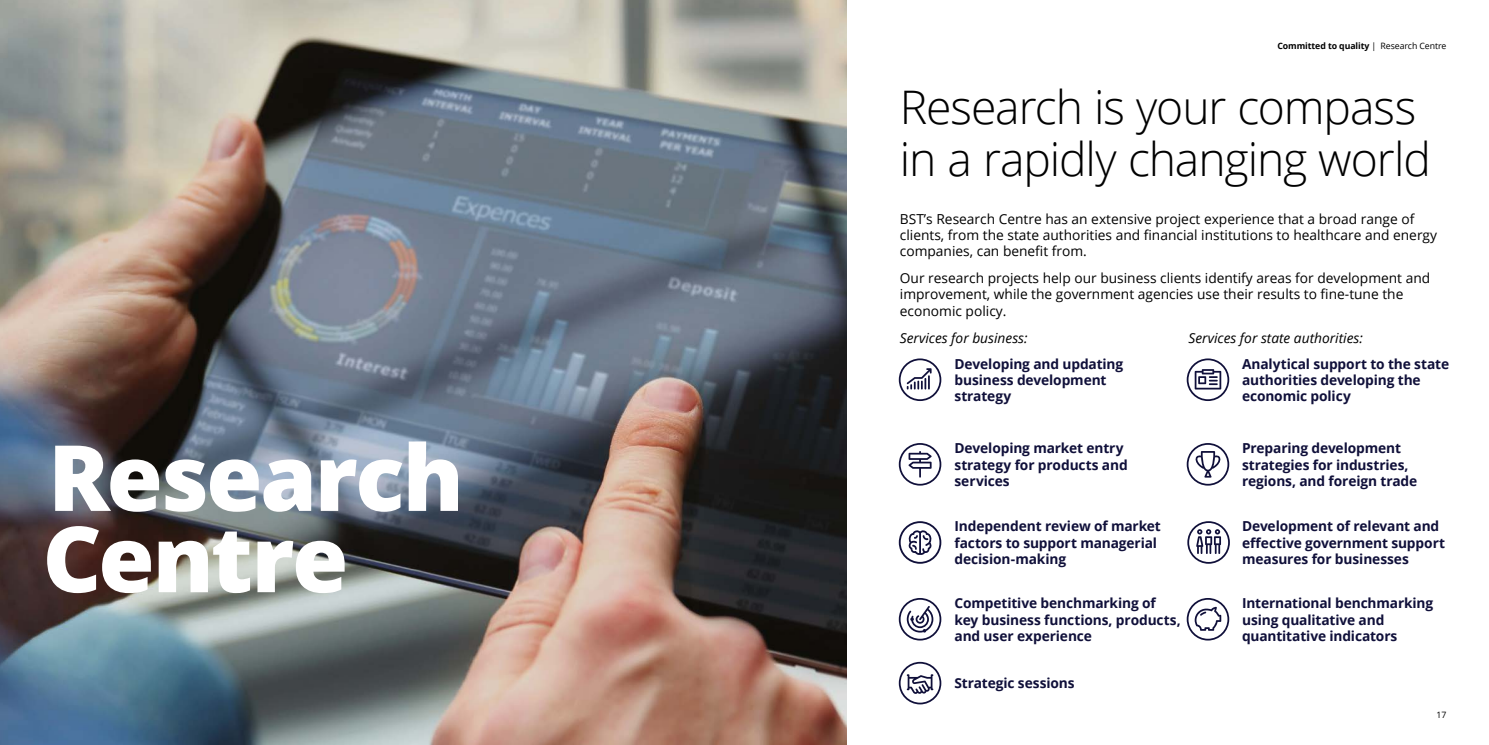
<style>
.page{position:relative;width:1489px;height:745px;background:#fff}
.page>*{position:absolute;margin:0;border:0;box-sizing:border-box;transform-origin:0 0}
.t1{font:800 91.25px/81.2px "Open Sans";letter-spacing:-.025em;color:#fff}
.t2{font:300 46.25px/52.5px "Open Sans";letter-spacing:-.025em;color:#000}
.t3{font:700 13.75px/16.2px "Open Sans";letter-spacing:-.01em;color:#10103a}
.t4{font:13.75px/16.2px "Open Sans";color:#000}
.t5{font:italic 13.75px "Open Sans";color:#000}
.t6{font:700 8.75px "Open Sans";letter-spacing:-.01em;color:#000}
.t7{font:8.75px "Open Sans";color:#000}
.s1{font-weight:400}
</style>
<div class="page">
<img style="left:0;top:0;width:846px;height:744px">
<svg style="left:898px;top:358px;width:43px;height:43px"></svg>
<svg style="left:1186px;top:358px;width:43px;height:43px"></svg>
<svg style="left:898px;top:443px;width:43px;height:42px"></svg>
<svg style="left:1186px;top:443px;width:43px;height:42px"></svg>
<svg style="left:898px;top:521px;width:43px;height:42px"></svg>
<svg style="left:898px;top:598px;width:43px;height:42px"></svg>
<svg style="left:1186px;top:598px;width:43px;height:42px"></svg>
<svg style="left:898px;top:661px;width:43px;height:43px"></svg>
<svg style="left:1187px;top:521px;width:42px;height:42px"></svg>
<h1 class="t1" style="left:42px;top:432px;width:423px">Research<br>Centre</h1>
<p class="t6" style="left:1277px;top:40px;width:170px">Committed to quality <span class="s1">| Research Centre</span></p>
<h2 class="t2" style="left:899px;top:79px;width:532px">Research is your compass in a rapidly changing world</h2>
<p class="t4" style="left:899px;top:210px;width:538px">BST’s Research Centre has an extensive project experience that a broad range of clients, from the state authorities and financial institutions to healthcare and energy companies, can benefit from.</p>
<p class="t4" style="left:899px;top:269px;width:532px">Our research projects help our business clients identify areas for development and improvement, while the government agencies use their results to fine-tune the economic policy.</p>
<p class="t5" style="left:899px;top:328px;width:129px">Services for business:</p>
<p class="t5" style="left:1188px;top:328px;width:176px">Services for state authorities:</p>
<p class="t3" style="left:954px;top:355px;width:170px">Developing and updating business development strategy</p>
<p class="t3" style="left:1241px;top:355px;width:209px">Analytical support to the state authorities developing the economic policy</p>
<p class="t3" style="left:954px;top:439px;width:175px">Developing market entry strategy for products and services</p>
<p class="t3" style="left:1241px;top:439px;width:177px">Preparing development strategies for industries, regions, and foreign trade</p>
<p class="t3" style="left:954px;top:517px;width:208px">Independent review of market factors to support managerial decision-making</p>
<p class="t3" style="left:1241px;top:517px;width:204px">Development of relevant and effective government support measures for businesses</p>
<p class="t3" style="left:954px;top:594px;width:228px">Competitive benchmarking of key business functions, products, and user experience</p>
<p class="t3" style="left:1241px;top:594px;width:193px">International benchmarking using qualitative and quantitative indicators</p>
<p class="t3" style="left:954px;top:674px;width:122px">Strategic sessions</p>
<p class="t7" style="left:1436px;top:708px;width:11px">17</p>
</div>
